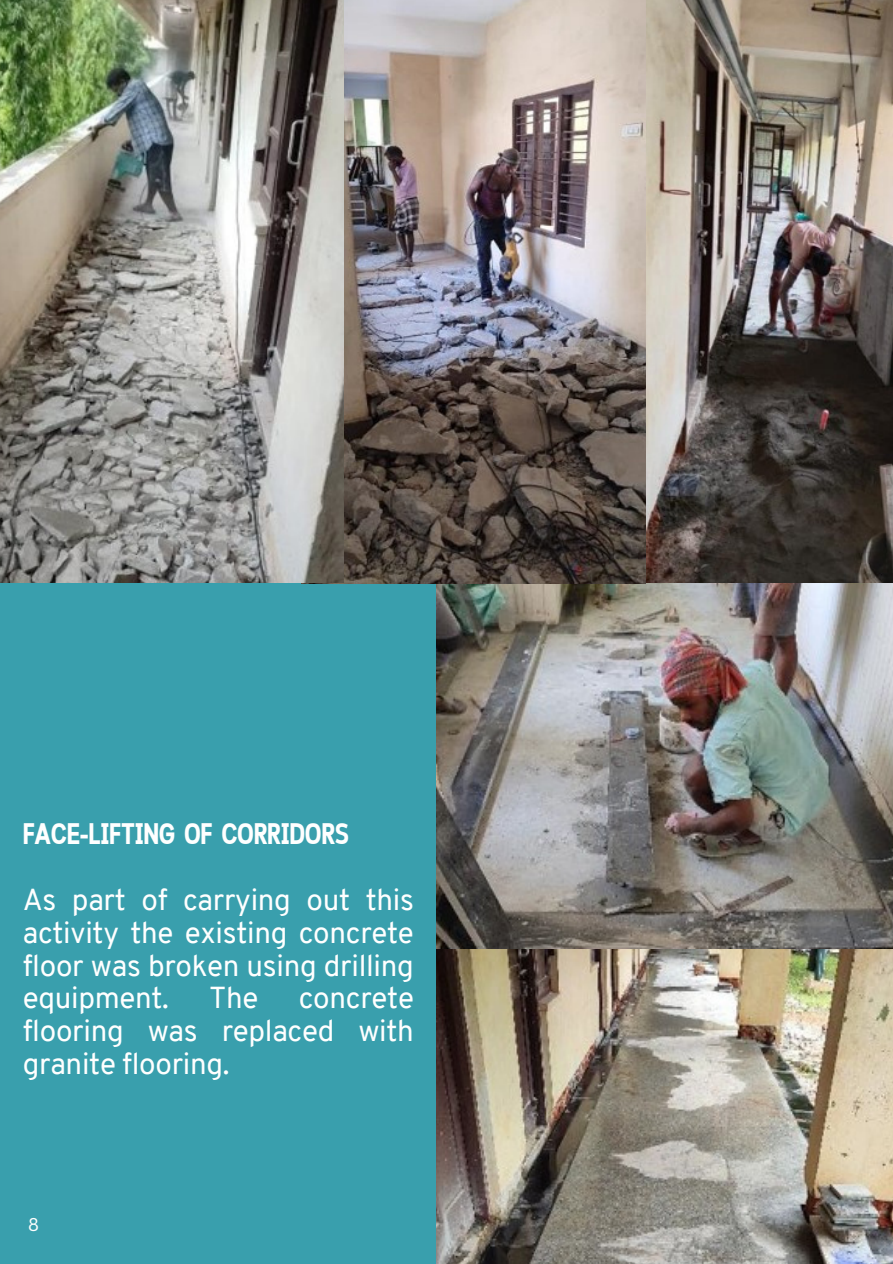
<style>
.page{position:relative;width:893px;height:1264px;background:#fff}
.page>*{position:absolute;margin:0;border:0;box-sizing:border-box;transform-origin:0 0}
.t1{font:29.55px/32.7px "Overpass";letter-spacing:-.01em;color:#fff;text-align:justify}
.t2{font:700 29.55px "Cloud Cond";letter-spacing:-.01em;color:#fff}
.t3{font:18px "Canva Sans";color:#fff}
</style>
<div class="page">
<div style="left:0;top:583px;width:436px;height:680px;background:#399fad"></div>
<img style="left:436px;top:948px;width:456px;height:315px">
<img style="left:436px;top:583px;width:456px;height:365px">
<img style="left:645px;top:0;width:247px;height:582px">
<img style="left:301px;top:0;width:344px;height:583px">
<img style="left:0;top:0;width:343px;height:582px">
<p class="t2" style="left:23px;top:822px;width:328px">FACE-LIFTING OF CORRIDORS</p>
<p class="t1" style="left:23px;top:886px;width:392px">As part of carrying out this activity the existing concrete floor was broken using drilling equipment.</p>
<p class="t1" style="left:23px;top:984px;width:392px;text-indent:276px">concrete flooring was replaced with granite flooring.</p>
<p class="t1" style="left:209px;top:984px;width:51px">The</p>
<p class="t3" style="left:28px;top:1212px;width:12px">8</p>
</div>
